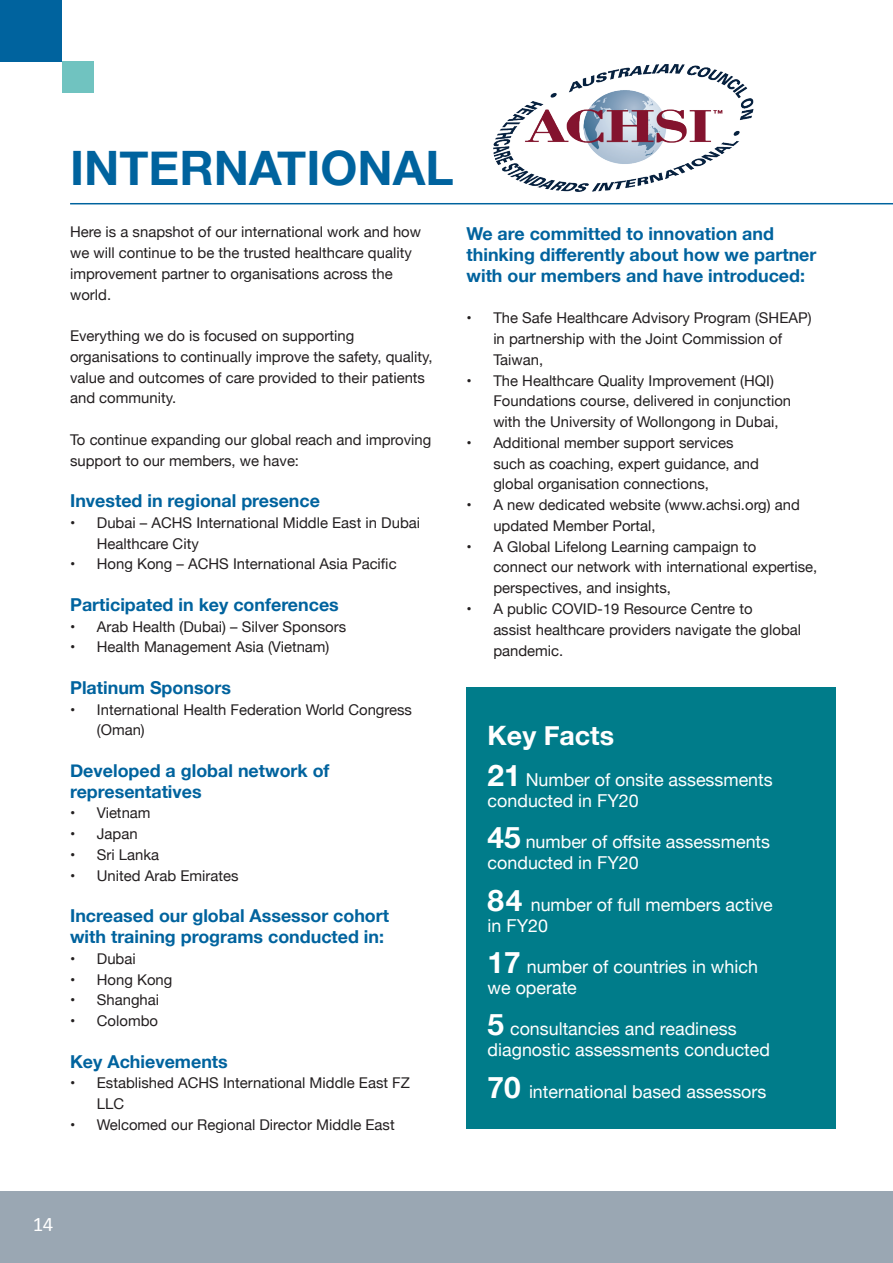
<style>
.page{position:relative;width:893px;height:1263px;background:#fff}
.page>*{position:absolute;margin:0;border:0;box-sizing:border-box;transform-origin:0 0}
.t1{font:700 47.4px "Helvetica Neue";color:#00639e}
.t2{font:700 26.7px "Helvetica Neue";color:#fff}
.t3{font:20.7px "Calibri";color:#fff}
.t4{font:700 17.85px/20.7px "Helvetica Neue";color:#00639e}
.t5{font:17.85px/20.7px "Helvetica Neue";color:#fff}
.t6{font:14.85px/20.7px "Helvetica Neue";color:#231f20}
.s1{font-weight:700;font-size:29.7px}
</style>
<div class="page">
<div style="left:0;top:1192px;width:892px;height:71px;background:#9aa7b3"></div>
<div style="left:0;top:0;width:62px;height:61px;background:#00639e"></div>
<div style="left:62px;top:61px;width:32px;height:32px;background:#70c3c0"></div>
<hr style="left:70px;top:203px;width:822px;height:1px;background:#00639e">
<div style="left:467px;top:687px;width:369px;height:442px;background:#007c8a"></div>
<img style="left:493px;top:64px;width:261px;height:128px">
<p class="t1" style="left:70px;top:131px;width:385px">INTERNATIONAL</p>
<p class="t6" style="left:70px;top:222px;width:353px">Here is a snapshot of our international work and how we will continue to be the trusted healthcare quality improvement partner to organisations across the world.</p>
<p class="t6" style="left:70px;top:326px;width:364px">Everything we do is focused on supporting organisations to continually improve the safety, quality, value and outcomes of care provided to their patients and community.</p>
<p class="t6" style="left:70px;top:430px;width:363px">To continue expanding our global reach and improving support to our members, we have:</p>
<p class="t4" style="left:70px;top:491px;width:251px">Invested in regional presence</p>
<p class="t6" style="left:97px;top:513px;width:325px;text-indent:-27px">• Dubai – ACHS International Middle East in Dubai<br>Healthcare City</p>
<p class="t6" style="left:70px;top:555px;width:328px">• Hong Kong – ACHS International Asia Pacific</p>
<p class="t4" style="left:70px;top:595px;width:270px">Participated in key conferences</p>
<p class="t6" style="left:70px;top:617px;width:278px">• Arab Health (Dubai) – Silver Sponsors</p>
<p class="t6" style="left:70px;top:638px;width:261px">• Health Management Asia (Vietnam)</p>
<p class="t4" style="left:70px;top:678px;width:162px">Platinum Sponsors</p>
<p class="t6" style="left:97px;top:700px;width:317px;text-indent:-27px">• International Health Federation World Congress (Oman)</p>
<p class="t4" style="left:70px;top:761px;width:261px">Developed a global network of representatives</p>
<p class="t6" style="left:70px;top:804px;width:82px">• Vietnam</p>
<p class="t6" style="left:70px;top:824px;width:69px">• Japan</p>
<p class="t6" style="left:70px;top:845px;width:91px">• Sri Lanka</p>
<p class="t6" style="left:70px;top:866px;width:170px">• United Arab Emirates</p>
<p class="t4" style="left:70px;top:906px;width:320px">Increased our global Assessor cohort with training programs conducted in:</p>
<p class="t6" style="left:70px;top:949px;width:67px">• Dubai</p>
<p class="t6" style="left:70px;top:970px;width:104px">• Hong Kong</p>
<p class="t6" style="left:70px;top:990px;width:91px">• Shanghai</p>
<p class="t6" style="left:70px;top:1011px;width:89px">• Colombo</p>
<p class="t4" style="left:70px;top:1051px;width:159px">Key Achievements</p>
<p class="t6" style="left:97px;top:1073px;width:315px;text-indent:-27px">• Established ACHS International Middle East FZ<br>LLC</p>
<p class="t6" style="left:70px;top:1115px;width:326px">• Welcomed our Regional Director Middle East</p>
<p class="t4" style="left:467px;top:224px;width:351px">We are committed to innovation and thinking differently about how we partner with our members and have introduced:</p>
<p class="t6" style="left:493px;top:309px;width:320px;text-indent:-27px">• The Safe Healthcare Advisory Program (SHEAP) in partnership with the Joint Commission of<br>Taiwan,</p>
<p class="t6" style="left:493px;top:371px;width:299px;text-indent:-27px">• The Healthcare Quality Improvement (HQI)<br>Foundations course, delivered in conjunction with the University of Wollongong in Dubai,</p>
<p class="t6" style="left:493px;top:433px;width:267px;text-indent:-27px">• Additional member support services such as coaching, expert guidance, and global organisation connections,</p>
<p class="t6" style="left:493px;top:495px;width:308px;text-indent:-27px">• A new dedicated website (www.achsi.org) and updated Member Portal,</p>
<p class="t6" style="left:493px;top:537px;width:325px;text-indent:-27px">• A Global Lifelong Learning campaign to<br>connect our network with international expertise, perspectives, and insights,</p>
<p class="t6" style="left:493px;top:599px;width:309px;text-indent:-27px">• A public COVID-19 Resource Centre to<br>assist healthcare providers navigate the global pandemic.</p>
<p class="t2" style="left:488px;top:714px;width:128px">Key Facts</p>
<p class="t5" style="left:488px;top:770px;width:287px"><span class="s1">21</span> Number of onsite assessments conducted in FY20</p>
<p class="t5" style="left:488px;top:833px;width:284px"><span class="s1">45</span> number of offsite assessments conducted in FY20</p>
<p class="t5" style="left:488px;top:895px;width:287px"><span class="s1">84</span> number of full members active in FY20</p>
<p class="t5" style="left:488px;top:957px;width:272px"><span class="s1">17</span> number of countries in which we operate</p>
<p class="t5" style="left:488px;top:1019px;width:284px"><span class="s1">5</span> consultancies and readiness diagnostic assessments conducted</p>
<p class="t5" style="left:488px;top:1082px;width:280px"><span class="s1">70</span> international based assessors</p>
<p class="t3" style="left:33px;top:1209px;width:22px">14</p>
</div>
